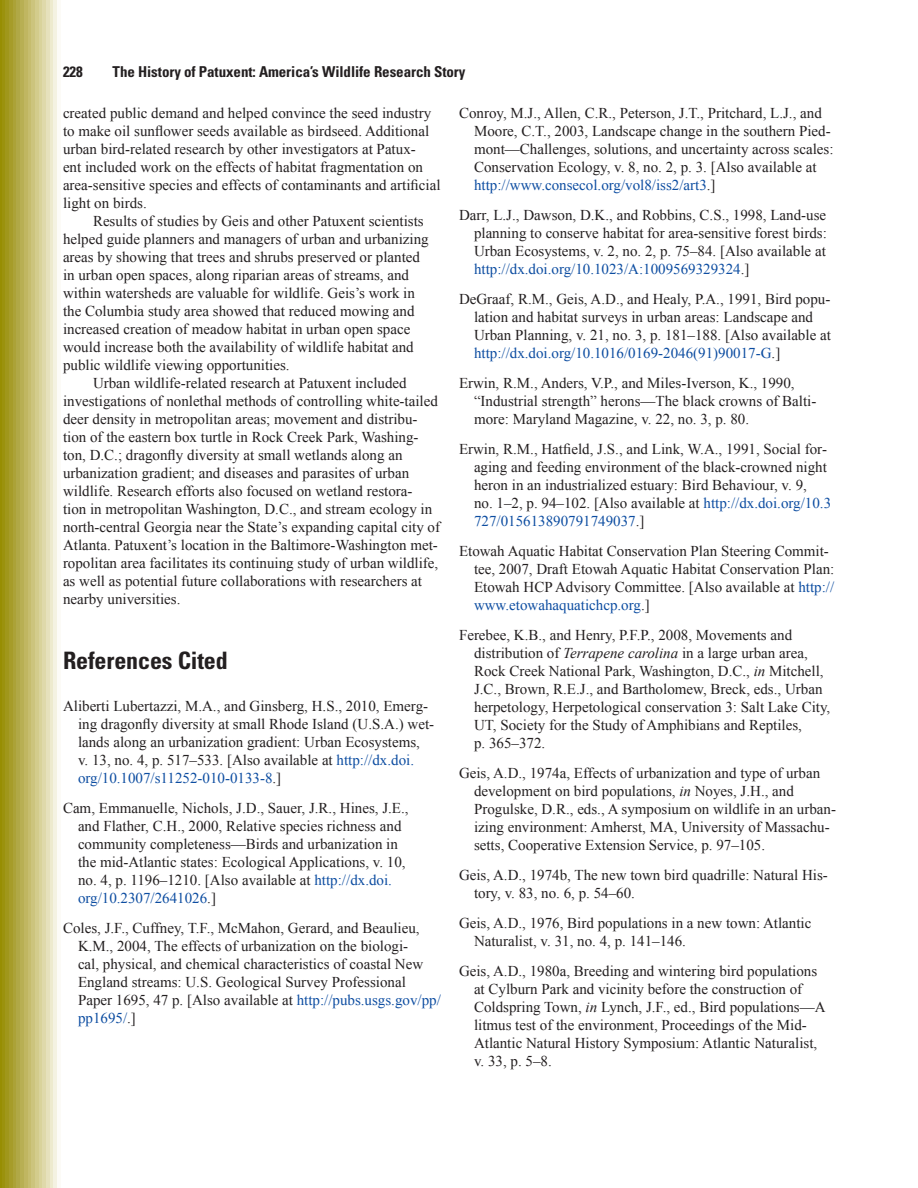
<style>
.page{position:relative;width:918px;height:1188px;background:#fff}
.page>*{position:absolute;margin:0;border:0;box-sizing:border-box;transform-origin:0 0}
.Heading_1{font:700 condensed 24px "Univers";letter-spacing:-.005em;color:#231f20}
.Reference{font:15px/18px "Times New Roman";color:#231f20}
.Body_Text{font:15px/18px "Times New Roman";color:#231f20}
.t1{font:700 condensed 15px "Univers";letter-spacing:-.005em;color:#231f20}
.s1{color:#0d4da1}
.s2{font-style:italic}
</style>
<div class="page">
<svg style="left:0;top:0;width:57px;height:1188px;background:#c4bd6e"></svg>
<p class="t1" style="left:63px;top:62px;width:21px">228</p>
<p class="t1" style="left:113px;top:62px;width:354px">The History of Patuxent: America’s Wildlife Research Story</p>
<p class="Body_Text" style="left:63px;top:104px;width:379px">created public demand and helped convince the seed industry to make oil sunflower seeds available as birdseed. Additional urban bird-related research by other investigators at Patux-<br>ent included work on the effects of habitat fragmentation on area-sensitive species and effects of contaminants and artificial light on birds.</p>
<p class="Body_Text" style="left:63px;top:212px;width:367px;text-indent:30px">Results of studies by Geis and other Patuxent scientists helped guide planners and managers of urban and urbanizing areas by showing that trees and shrubs preserved or planted in urban open spaces, along riparian areas of streams, and within watersheds are valuable for wildlife. Geis’s work in the Columbia study area showed that reduced mowing and increased creation of meadow habitat in urban open space would increase both the availability of wildlife habitat and public wildlife viewing opportunities.</p>
<p class="Body_Text" style="left:63px;top:374px;width:379px;text-indent:30px">Urban wildlife-related research at Patuxent included investigations of nonlethal methods of controlling white-tailed deer density in metropolitan areas; movement and distribu&shy;tion of the eastern box turtle in Rock Creek Park, Washing&shy;ton, D.C.; dragonfly diversity at small wetlands along an urbanization gradient; and diseases and parasites of urban wildlife. Research efforts also focused on wetland restora-<br>tion in metropolitan Washington, D.C., and stream ecology in north-central Georgia near the State’s expanding capital city of Atlanta. Patuxent’s location in the Baltimore-Washington met&shy;ropolitan area facilitates its continuing study of urban wildlife, as well as potential future collaborations with researchers at nearby universities.</p>
<p class="Reference" style="left:474px;top:104px;width:361px;text-indent:-15px">Conroy, M.J., Allen, C.R., Peterson, J.T., Pritchard, L.J., and Moore, C.T., 2003, Landscape change in the southern Pied&shy;mont—Challenges, solutions, and uncertainty across scales:<br>Conservation Ecology, v. 8, no. 2, p. 3. [Also available at <span class="s1">http://www.consecol.org/vol8/iss2/art3</span>.]</p>
<p class="Reference" style="left:474px;top:206px;width:354px;text-align:justify;text-indent:-15px">Darr, L.J., Dawson, D.K., and Robbins, C.S., 1998, Land-use planning to conserve habitat for area-sensitive forest birds:<br>Urban Ecosystems, v. 2, no. 2, p. 75–84. [Also available at <span class="s1">http://dx.doi.org/10.1023/A:1009569329324</span>.]</p>
<p class="Reference" style="left:474px;top:290px;width:358px;text-indent:-15px">DeGraaf, R.M., Geis, A.D., and Healy, P.A., 1991, Bird popu&shy;lation and habitat surveys in urban areas: Landscape and Urban Planning, v. 21, no. 3, p. 181–188. [Also available at <span class="s1">http://dx.doi.org/10.1016/0169-2046(91)90017-G</span>.]</p>
<p class="Reference" style="left:474px;top:374px;width:344px;text-indent:-15px">Erwin, R.M., Anders, V.P., and Miles-Iverson, K., 1990, “Industrial strength” herons—The black crowns of Balti&shy;more: Maryland Magazine, v. 22, no. 3, p. 80.</p>
<p class="Reference" style="left:474px;top:440px;width:359px;text-indent:-15px">Erwin, R.M., Hatfield, J.S., and Link, W.A., 1991, Social for&shy;aging and feeding environment of the black-crowned night heron in an industrialized estuary: Bird Behaviour, v. 9,<br>no. 1–2, p. 94–102. [Also available at <span class="s1">http://dx.doi.org/10.3<br>727/015613890791749037</span>.]</p>
<p class="Reference" style="left:474px;top:542px;width:362px;text-indent:-15px">Etowah Aquatic Habitat Conservation Plan Steering Commit&shy;tee, 2007, Draft Etowah Aquatic Habitat Conservation Plan:<br>Etowah HCP Advisory Committee. [Also available at <span class="s1">http:// www.etowahaquatichcp.org</span>.]</p>
<p class="Reference" style="left:474px;top:626px;width:358px;text-indent:-15px">Ferebee, K.B., and Henry, P.F.P., 2008, Movements and distribution of <span class="s2">Terrapene carolina</span> in a large urban area, Rock Creek National Park, Washington, D.C., <span class="s2">in</span> Mitchell, J.C., Brown, R.E.J., and Bartholomew, Breck, eds., Urban herpetology, Herpetological conservation 3: Salt Lake City, UT, Society for the Study of Amphibians and Reptiles,<br>p. 365–372.</p>
<p class="Reference" style="left:474px;top:764px;width:364px;text-indent:-15px">Geis, A.D., 1974a, Effects of urbanization and type of urban development on bird populations, <span class="s2">in</span> Noyes, J.H., and Progulske, D.R., eds., A symposium on wildlife in an urban&shy;izing environment: Amherst, MA, University of Massachu&shy;setts, Cooperative Extension Service, p. 97–105.</p>
<p class="Reference" style="left:474px;top:866px;width:355px;text-indent:-15px">Geis, A.D., 1974b, The new town bird quadrille: Natural His&shy;tory, v. 83, no. 6, p. 54–60.</p>
<p class="Reference" style="left:474px;top:914px;width:339px;text-indent:-15px">Geis, A.D., 1976, Bird populations in a new town: Atlantic<br>Naturalist, v. 31, no. 4, p. 141–146.</p>
<p class="Reference" style="left:474px;top:962px;width:353px;text-indent:-15px">Geis, A.D., 1980a, Breeding and wintering bird populations at Cylburn Park and vicinity before the construction of Coldspring Town, <span class="s2">in</span> Lynch, J.F., ed., Bird populations—A litmus test of the environment, Proceedings of the Mid-Atlantic Natural History Symposium: Atlantic Naturalist, v. 33, p. 5–8.</p>
<p class="Heading_1" style="left:63px;top:646px;width:166px">References Cited</p>
<p class="Reference" style="left:78px;top:697px;width:358px;text-indent:-15px">Aliberti Lubertazzi, M.A., and Ginsberg, H.S., 2010, Emerg&shy;ing dragonfly diversity at small Rhode Island (U.S.A.) wet&shy;lands along an urbanization gradient: Urban Ecosystems,<br>v. 13, no. 4, p. 517–533. [Also available at <span class="s1">http://dx.doi. org/10.1007/s11252-010-0133-8</span>.]</p>
<p class="Reference" style="left:78px;top:799px;width:332px;text-indent:-15px">Cam, Emmanuelle, Nichols, J.D., Sauer, J.R., Hines, J.E., and Flather, C.H., 2000, Relative species richness and community completeness—Birds and urbanization in the mid-Atlantic states: Ecological Applications, v. 10, no. 4, p. 1196–1210. [Also available at <span class="s1">http://dx.doi. org/10.2307/2641026</span>.]</p>
<p class="Reference" style="left:78px;top:919px;width:364px;text-indent:-15px">Coles, J.F., Cuffney, T.F., McMahon, Gerard, and Beaulieu, K.M., 2004, The effects of urbanization on the biologi-<br>cal, physical, and chemical characteristics of coastal New England streams: U.S. Geological Survey Professional Paper 1695, 47 p. [Also available at <span class="s1">http://pubs.usgs.gov/pp/ pp1695/</span>.]</p>
</div>
